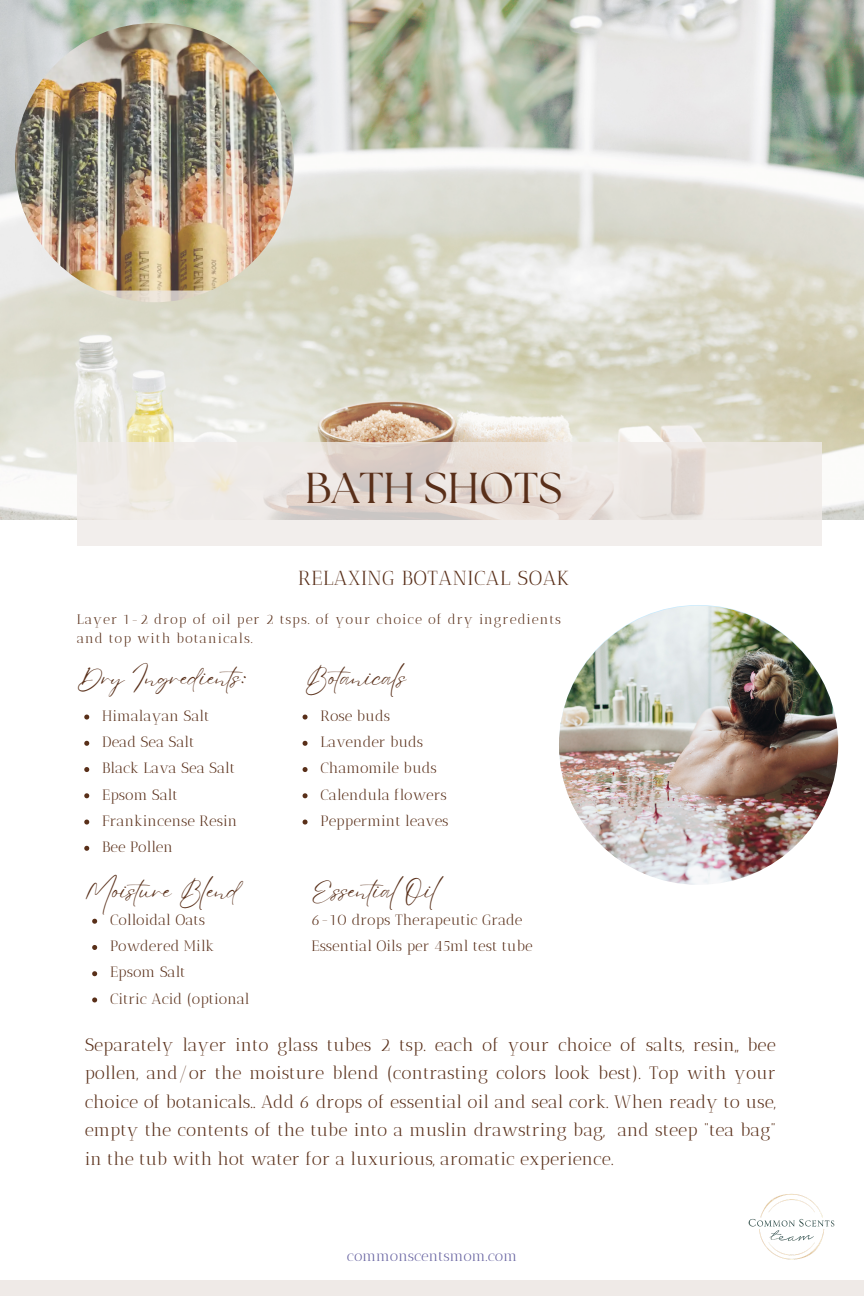
<style>
.page{position:relative;width:864px;height:1296px;background:#fff}
.page>*{position:absolute;margin:0;border:0;box-sizing:border-box;transform-origin:0 0}
.t1{font:43.2px "The Seasons";color:#592f19}
.t2{font:24px "Eyesome Script";color:#592f19}
.t3{font:20.4px "Antic Didone";letter-spacing:.025em;color:#592f19}
.t4{font:18px/28.5px "Antic Didone";color:#592f19;text-align:justify}
.t5{font:15px/26.4px "Antic Didone";color:#592f19}
.t6{font:15px "Antic Didone";color:#6662a0}
.t7{font:13.8px/18.3px "Antic Didone";letter-spacing:.07em;color:#592f19}
</style>
<div class="page">
<div style="left:0;top:1280px;width:864px;height:16px;background:#efeae7"></div>
<img style="left:0;top:0;width:864px;height:520px">
<img style="left:748px;top:1194px;width:87px;height:66px">
<svg style="left:77px;top:443px;width:745px;height:103px;background:#ebe5e0"></svg>
<img style="left:559px;top:606px;width:279px;height:279px;border-radius:50%">
<img style="left:15px;top:23px;width:279px;height:279px;border-radius:50%">
<svg style="left:84px;top:715px;width:5px;height:5px"></svg>
<svg style="left:84px;top:741px;width:5px;height:5px"></svg>
<svg style="left:84px;top:767px;width:5px;height:5px"></svg>
<svg style="left:84px;top:793px;width:5px;height:5px"></svg>
<svg style="left:84px;top:820px;width:5px;height:5px"></svg>
<svg style="left:84px;top:846px;width:5px;height:5px"></svg>
<svg style="left:303px;top:715px;width:5px;height:5px"></svg>
<svg style="left:303px;top:741px;width:5px;height:5px"></svg>
<svg style="left:303px;top:767px;width:5px;height:5px"></svg>
<svg style="left:303px;top:793px;width:5px;height:5px"></svg>
<svg style="left:303px;top:820px;width:5px;height:5px"></svg>
<svg style="left:92px;top:919px;width:5px;height:5px"></svg>
<svg style="left:92px;top:945px;width:5px;height:5px"></svg>
<svg style="left:92px;top:971px;width:5px;height:5px"></svg>
<svg style="left:92px;top:997px;width:5px;height:5px"></svg>
<p class="t1" style="left:305px;top:469px;width:258px">BATH SHOTS</p>
<p class="t3" style="left:298px;top:566px;width:272px">RELAXING BOTANICAL SOAK</p>
<p class="t7" style="left:77px;top:610px;width:486px">Layer 1-2 drop of oil per 2 tsps. of your choice of dry ingredients and top with botanicals.</p>
<h2 class="t2" style="left:77px;top:663px;width:177px">Dry Ingredients:</h2>
<h2 class="t2" style="left:305px;top:663px;width:103px">Botanicals</h2>
<h2 class="t5" style="left:102px;top:702px;width:109px">Himalayan Salt</h2>
<p class="t5" style="left:102px;top:729px;width:94px">Dead Sea Salt</p>
<p class="t5" style="left:102px;top:755px;width:134px">Black Lava Sea Salt</p>
<p class="t5" style="left:102px;top:781px;width:77px">Epsom Salt</p>
<p class="t5" style="left:102px;top:807px;width:136px">Frankincense Resin</p>
<p class="t5" style="left:102px;top:834px;width:72px">Bee Pollen</p>
<p class="t2" style="left:85px;top:876px;width:156px">Moisture Blend</p>
<p class="t5" style="left:110px;top:907px;width:96px">Colloidal Oats</p>
<p class="t5" style="left:110px;top:933px;width:106px">Powdered Milk</p>
<p class="t5" style="left:110px;top:959px;width:77px">Epsom Salt</p>
<p class="t5" style="left:110px;top:985px;width:141px">Citric Acid (optional</p>
<p class="t5" style="left:321px;top:702px;width:71px">Rose buds</p>
<p class="t5" style="left:321px;top:729px;width:104px">Lavender buds</p>
<p class="t5" style="left:321px;top:755px;width:118px">Chamomile buds</p>
<p class="t5" style="left:321px;top:781px;width:128px">Calendula flowers</p>
<p class="t5" style="left:321px;top:807px;width:130px">Peppermint leaves</p>
<p class="t2" style="left:312px;top:876px;width:128px">Essential Oil</p>
<p class="t5" style="left:312px;top:907px;width:223px">6-10 drops Therapeutic Grade<br>Essential Oils per 45ml test tube</p>
<p class="t4" style="left:85px;top:1030px;width:693px">Separately layer into glass tubes 2 tsp. each of your choice of salts, resin, bee pollen, and/or the moisture blend (contrasting colors look best). Top with your choice of botanicals.. Add 6 drops of essential oil and seal cork. When ready to use, empty the contents of the tube into a muslin drawstring bag, and steep “tea bag” in the tub with hot water for a luxurious, aromatic experience.</p>
<h2 class="t6" style="left:347px;top:1246px;width:172px">commonscentsmom.com</h2>
</div>
